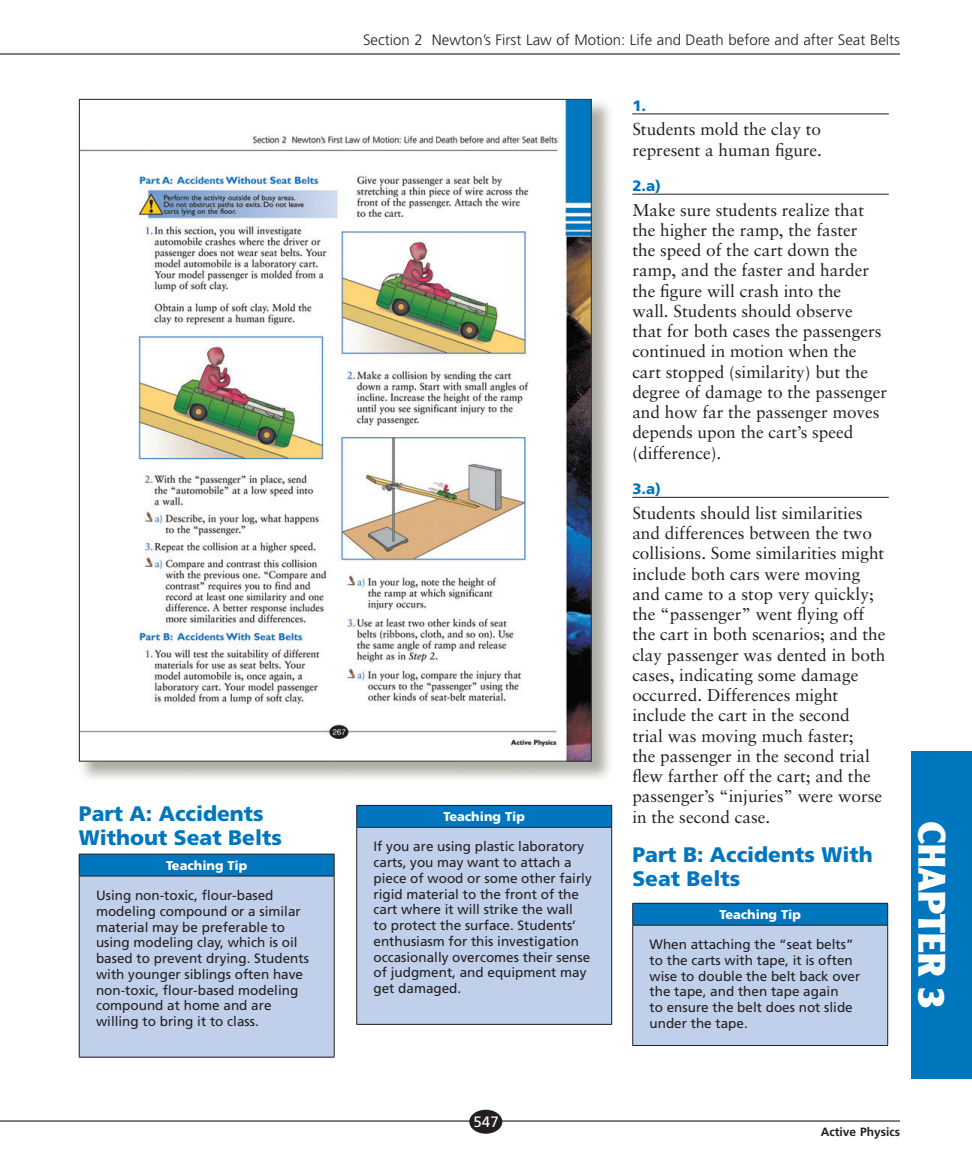
<style>
.page{position:relative;width:972px;height:1175px;background:#fff}
.page>*{position:absolute;margin:0;border:0;box-sizing:border-box;transform-origin:0 0}
.t1{font:900 37.5px "Clearface Gothic LH";color:#fff}
.t2{font:900 21px/24px "Frutiger";color:#0076be}
.t3{font:17.25px/20.2px "Sabon";color:#231f20}
.t4{font:300 15px "Frutiger";color:#231f20}
.t5{font:900 15px "Frutiger";color:#0076be}
.t6{font:15px "Frutiger";color:#fff}
.t7{font:13.5px/15.8px "Frutiger";color:#231f20}
.t8{font:900 12.75px "Frutiger";color:#fff}
.t9{font:700 12px "Frutiger";color:#231f20}
</style>
<div class="page">
<hr style="left:0;top:1120px;width:900px;height:1px;background:#000">
<hr style="left:0;top:54px;width:900px;height:1px;background:#000">
<div style="left:469px;top:1109px;width:33px;height:24px;background:#231f20;border-radius:50%"></div>
<div style="left:911px;top:751px;width:61px;height:327px;background:#0076be"></div>
<div style="left:79px;top:854px;width:255px;height:22px;background:#0076be"></div>
<div style="left:79px;top:876px;width:255px;height:181px;background:#c0d0ea"></div>
<svg style="left:334px;top:854px;width:1px;height:21px"></svg>
<hr style="left:79px;top:875px;width:256px;height:1px;background:#231f20">
<hr style="left:79px;top:876px;width:1px;height:180px;background:#231f20">
<hr style="left:334px;top:876px;width:1px;height:180px;background:#231f20">
<hr style="left:79px;top:853px;width:256px;height:1px;background:#231f20">
<svg style="left:79px;top:854px;width:1px;height:21px"></svg>
<hr style="left:79px;top:1056px;width:256px;height:1px;background:#231f20">
<div style="left:357px;top:805px;width:255px;height:22px;background:#0076be"></div>
<div style="left:357px;top:827px;width:255px;height:197px;background:#c0d0ea"></div>
<svg style="left:611px;top:806px;width:1px;height:21px"></svg>
<hr style="left:356px;top:827px;width:256px;height:1px;background:#231f20">
<hr style="left:356px;top:827px;width:1px;height:197px;background:#231f20">
<hr style="left:611px;top:827px;width:1px;height:197px;background:#231f20">
<hr style="left:356px;top:805px;width:256px;height:1px;background:#231f20">
<svg style="left:356px;top:805px;width:1px;height:22px"></svg>
<hr style="left:356px;top:1024px;width:256px;height:1px;background:#231f20">
<img style="left:79px;top:102px;width:531px;height:677px">
<img style="left:81px;top:101px;width:509px;height:658px">
<hr style="left:632px;top:114px;width:257px;height:1px;background:#231f20">
<hr style="left:632px;top:194px;width:257px;height:1px;background:#231f20">
<hr style="left:632px;top:497px;width:257px;height:1px;background:#231f20">
<div style="left:633px;top:903px;width:255px;height:22px;background:#0076be"></div>
<div style="left:633px;top:925px;width:255px;height:120px;background:#c0d0ea"></div>
<svg style="left:887px;top:904px;width:1px;height:20px"></svg>
<hr style="left:632px;top:924px;width:256px;height:1px;background:#231f20">
<hr style="left:632px;top:925px;width:1px;height:120px;background:#231f20">
<hr style="left:887px;top:925px;width:1px;height:120px;background:#231f20">
<hr style="left:632px;top:903px;width:256px;height:1px;background:#231f20">
<svg style="left:632px;top:903px;width:1px;height:21px"></svg>
<hr style="left:632px;top:1045px;width:256px;height:1px;background:#231f20">
<p class="t2" style="left:79px;top:803px;width:205px">Part A: Accidents<br>Without Seat Belts</p>
<p class="t8" style="left:166px;top:860px;width:83px">Teaching Tip</p>
<p class="t7" style="left:96px;top:888px;width:215px">Using non-toxic, flour-based modeling compound or a similar material may be preferable to using modeling clay, which is oil based to prevent drying. Students with younger siblings often have non-toxic, flour-based modeling compound at home and are willing to bring it to class.</p>
<p class="t4" style="left:363px;top:34px;width:538px">Section 2 Newton’s First Law of Motion: Life and Death before and after Seat Belts</p>
<p class="t8" style="left:444px;top:811px;width:83px">Teaching Tip</p>
<p class="t7" style="left:374px;top:839px;width:220px">If you are using plastic laboratory carts, you may want to attach a piece of wood or some other fairly rigid material to the front of the cart where it will strike the wall<br>to protect the surface. Students’ enthusiasm for this investigation occasionally overcomes their sense of judgment, and equipment may get damaged.</p>
<p class="t5" style="left:632px;top:99px;width:15px">1.</p>
<p class="t3" style="left:632px;top:121px;width:191px">Students mold the clay to represent a human figure.</p>
<p class="t5" style="left:632px;top:180px;width:30px">2.a)</p>
<p class="t3" style="left:632px;top:201px;width:256px">Make sure students realize that the higher the ramp, the faster<br>the speed of the cart down the ramp, and the faster and harder the figure will crash into the<br>wall. Students should observe<br>that for both cases the passengers continued in motion when the cart stopped (similarity) but the degree of damage to the passenger and how far the passenger moves depends upon the cart’s speed (difference).</p>
<p class="t5" style="left:632px;top:483px;width:30px">3.a)</p>
<p class="t3" style="left:632px;top:504px;width:255px">Students should list similarities and differences between the two collisions. Some similarities might include both cars were moving and came to a stop very quickly; the “passenger” went flying off the cart in both scenarios; and the clay passenger was dented in both cases, indicating some damage occurred. Differences might include the cart in the second<br>trial was moving much faster;<br>the passenger in the second trial flew farther off the cart; and the passenger’s “injuries” were worse in the second case.</p>
<p class="t2" style="left:632px;top:844px;width:242px">Part B: Accidents With<br>Seat Belts</p>
<p class="t8" style="left:720px;top:909px;width:83px">Teaching Tip</p>
<p class="t7" style="left:650px;top:937px;width:212px">When attaching the “seat belts” to the carts with tape, it is often wise to double the belt back over the tape, and then tape again<br>to ensure the belt does not slide under the tape.</p>
<h1 class="t1" style="left:945px;top:820px;width:190px;rotate:90deg">CHAPTER 3</h1>
<p class="t6" style="left:474px;top:1115px;width:27px">547</p>
<p class="t9" style="left:821px;top:1127px;width:81px">Active Physics</p>
</div>
